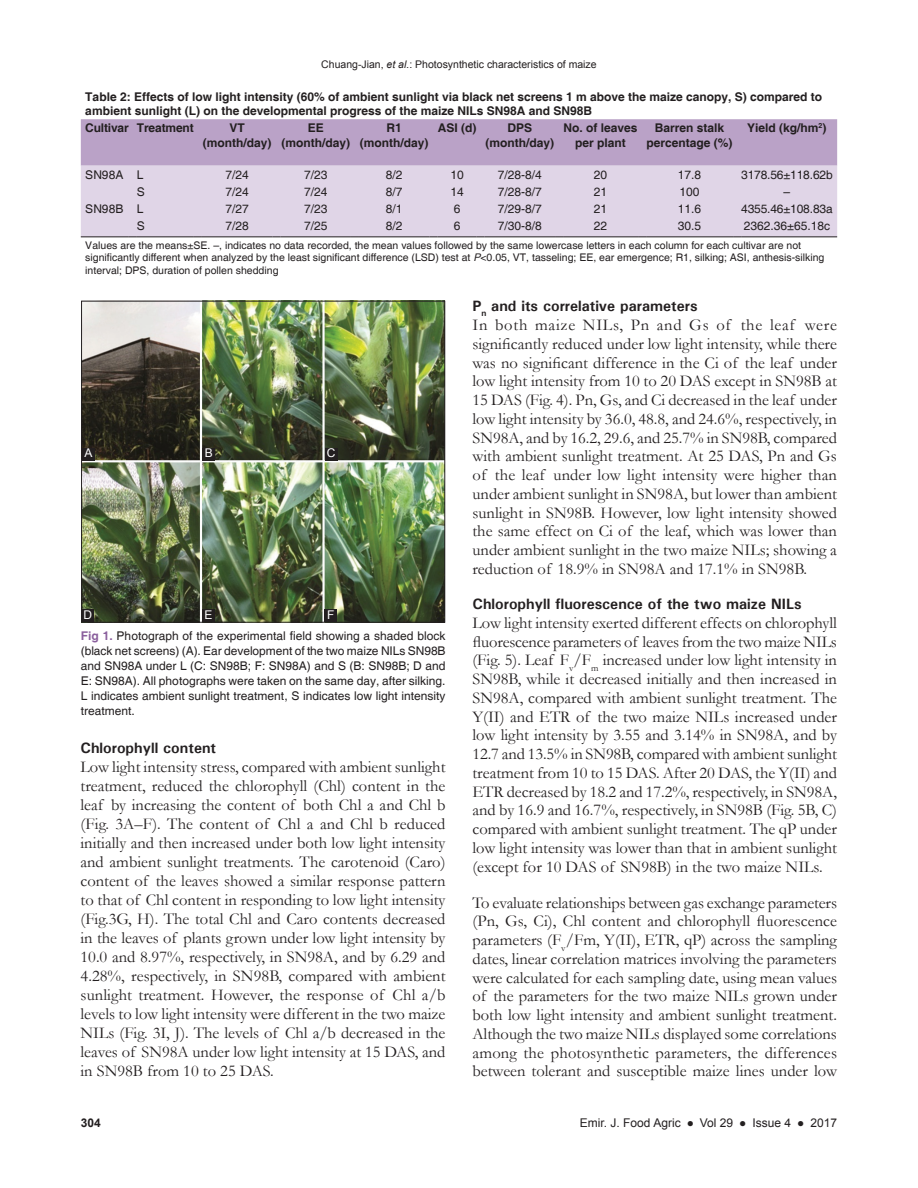
<style>
.page{position:relative;width:918px;height:1188px;background:#fff}
.page>*{position:absolute;margin:0;border:0;box-sizing:border-box;transform-origin:0 0}
.TX{font:16.5px/18.8px "Garamond";color:#231f20;text-align:justify}
.t1{font:700 15px "Univers";color:#231f20}
.FGC{font:12px/15px "Helvetica";color:#231f20;text-align:justify}
.TT{font:700 12px/14.4px "Helvetica";color:#231f20}
.TCH{font:700 12px/14.4px "Helvetica";color:#231f20;text-align:center}
.TB{font:12px "Helvetica";color:#231f20}
.TBL{font:12px "Helvetica";color:#231f20}
.t2{font:12px "Arial";color:#231f20}
.LABEL{font:12px "Arial";color:#fff}
.t3{font:700 12px "Arial";color:#231f20}
.TFN{font:10.5px/12.6px "Helvetica";color:#231f20}
.t4{font:10.5px "Arial";color:#231f20}
.s1{font-style:italic}
.s2{font-weight:700;color:#8a5f9d}
</style>
<div class="page">
<div style="left:81px;top:119px;width:756px;height:47px;background:#baa2c7"></div>
<div style="left:81px;top:166px;width:756px;height:70px;background:#e0d5e7"></div>
<hr style="left:81px;top:236px;width:48px;height:1px;background:#231f20">
<hr style="left:137px;top:236px;width:57px;height:1px;background:#231f20">
<hr style="left:202px;top:236px;width:70px;height:1px;background:#231f20">
<hr style="left:280px;top:236px;width:71px;height:1px;background:#231f20">
<hr style="left:359px;top:236px;width:70px;height:1px;background:#231f20">
<hr style="left:438px;top:236px;width:39px;height:1px;background:#231f20">
<hr style="left:485px;top:236px;width:70px;height:1px;background:#231f20">
<hr style="left:563px;top:236px;width:75px;height:1px;background:#231f20">
<hr style="left:646px;top:236px;width:87px;height:1px;background:#231f20">
<hr style="left:741px;top:236px;width:96px;height:1px;background:#231f20">
<img style="left:83px;top:303px;width:360px;height:317px">
<div style="left:81px;top:301px;width:364px;height:321px;border:1px solid #231f20"></div>
<div style="left:82px;top:448px;width:13px;height:13px;background:#231f20"></div>
<div style="left:82px;top:609px;width:12px;height:13px;background:#231f20"></div>
<div style="left:202px;top:448px;width:13px;height:13px;background:#231f20"></div>
<div style="left:202px;top:609px;width:13px;height:13px;background:#231f20"></div>
<div style="left:325px;top:448px;width:13px;height:13px;background:#231f20"></div>
<div style="left:325px;top:609px;width:12px;height:13px;background:#231f20"></div>
<p class="t4" style="left:321px;top:57px;width:277px">Chuang-Jian, <span class="s1">et al.</span>: Photosynthetic characteristics of maize</p>
<p class="TT" style="left:85px;top:90px;width:738px">Table 2: Effects of low light intensity (60% of ambient sunlight via black net screens 1 m above the maize canopy, S) compared to ambient sunlight (L) on the developmental progress of the maize NILs SN98A and SN98B</p>
<p class="TCH" style="left:85px;top:121px;width:45px">Cultivar</p>
<p class="TCH" style="left:137px;top:121px;width:58px">Treatment</p>
<p class="TCH" style="left:203px;top:121px;width:70px">VT (month/day)</p>
<p class="TCH" style="left:281px;top:121px;width:70px">EE (month/day)</p>
<p class="TCH" style="left:360px;top:121px;width:70px">R1 (month/day)</p>
<p class="TCH" style="left:438px;top:121px;width:40px">ASI (d)</p>
<p class="TCH" style="left:485px;top:121px;width:70px">DPS (month/day)</p>
<p class="TCH" style="left:564px;top:121px;width:76px">No. of leaves</p>
<p class="TCH" style="left:647px;top:121px;width:88px">Barren stalk percentage (%)</p>
<p class="TCH" style="left:747px;top:121px;width:81px">Yield (kg/hm<sup>2</sup>)</p>
<p class="TCH" style="left:575px;top:136px;width:52px">per plant</p>
<p class="TB" style="left:85px;top:167px;width:40px">SN98A</p>
<p class="TB" style="left:137px;top:167px;width:8px">L</p>
<p class="TB" style="left:225px;top:167px;width:25px">7/24</p>
<p class="TB" style="left:304px;top:167px;width:25px">7/23</p>
<p class="TB" style="left:386px;top:167px;width:18px">8/2</p>
<p class="TB" style="left:450px;top:167px;width:15px">10</p>
<p class="TB" style="left:498px;top:167px;width:46px">7/28‑8/4</p>
<p class="TB" style="left:594px;top:167px;width:15px">20</p>
<p class="TB" style="left:678px;top:167px;width:25px">17.8</p>
<p class="TB" style="left:741px;top:167px;width:93px">3178.56±118.62b</p>
<p class="TB" style="left:137px;top:185px;width:10px">S</p>
<p class="TB" style="left:225px;top:185px;width:25px">7/24</p>
<p class="TB" style="left:304px;top:185px;width:25px">7/24</p>
<p class="TB" style="left:386px;top:185px;width:18px">8/7</p>
<p class="TB" style="left:450px;top:185px;width:15px">14</p>
<p class="TB" style="left:498px;top:185px;width:46px">7/28‑8/7</p>
<p class="TB" style="left:594px;top:185px;width:15px">21</p>
<p class="TB" style="left:680px;top:185px;width:22px">100</p>
<p class="TB" style="left:784px;top:185px;width:8px">–</p>
<p class="TB" style="left:85px;top:202px;width:40px">SN98B</p>
<p class="TB" style="left:137px;top:202px;width:8px">L</p>
<p class="TB" style="left:225px;top:202px;width:25px">7/27</p>
<p class="TB" style="left:304px;top:202px;width:25px">7/23</p>
<p class="TB" style="left:386px;top:202px;width:18px">8/1</p>
<p class="TB" style="left:454px;top:202px;width:8px">6</p>
<p class="TB" style="left:498px;top:202px;width:46px">7/29‑8/7</p>
<p class="TB" style="left:594px;top:202px;width:15px">21</p>
<p class="TB" style="left:678px;top:202px;width:25px">11.6</p>
<p class="TB" style="left:741px;top:202px;width:93px">4355.46±108.83a</p>
<p class="TBL" style="left:137px;top:219px;width:10px">S</p>
<p class="TBL" style="left:225px;top:219px;width:25px">7/28</p>
<p class="TBL" style="left:304px;top:219px;width:25px">7/25</p>
<p class="TBL" style="left:386px;top:219px;width:18px">8/2</p>
<p class="TBL" style="left:454px;top:219px;width:8px">6</p>
<p class="TBL" style="left:498px;top:219px;width:46px">7/30‑8/8</p>
<p class="TBL" style="left:594px;top:219px;width:15px">22</p>
<p class="TBL" style="left:678px;top:219px;width:25px">30.5</p>
<p class="TBL" style="left:744px;top:219px;width:88px">2362.36±65.18c</p>
<p class="TFN" style="left:85px;top:239px;width:741px">Values are the means±SE. –, indicates no data recorded, the mean values followed by the same lowercase letters in each column for each cultivar are not significantly different when analyzed by the least significant difference (LSD) test at <span class="s1">P</span>&lt;0.05, VT, tasseling; EE, ear emergence; R1, silking; ASI, anthesis‑silking interval; DPS, duration of pollen shedding</p>
<p class="LABEL" style="left:84px;top:445px;width:10px">A</p>
<p class="LABEL" style="left:84px;top:607px;width:10px">D</p>
<p class="LABEL" style="left:205px;top:445px;width:10px">B</p>
<p class="LABEL" style="left:205px;top:607px;width:10px">E</p>
<p class="LABEL" style="left:327px;top:445px;width:10px">C</p>
<p class="LABEL" style="left:327px;top:607px;width:9px">F</p>
<p class="FGC" style="left:81px;top:629px;width:366px"><span class="s2">Fig 1.</span> Photograph of the experimental field showing a shaded block (black net screens) (A). Ear development of the two maize NILs SN98B and SN98A under L (C: SN98B; F: SN98A) and S (B: SN98B; D and E: SN98A). All photographs were taken on the same day, after silking.<br>L indicates ambient sunlight treatment, S indicates low light intensity treatment.</p>
<h2 class="t1" style="left:81px;top:738px;width:137px">Chlorophyll content</h2>
<p class="TX" style="left:81px;top:756px;width:367px">Low light intensity stress, compared with ambient sunlight treatment, reduced the chlorophyll (Chl) content in the leaf by increasing the content of both Chl a and Chl b (Fig. 3A–F). The content of Chl a and Chl b reduced initially and then increased under both low light intensity and ambient sunlight treatments. The carotenoid (Caro) content of the leaves showed a similar response pattern to that of Chl content in responding to low light intensity (Fig.3G, H). The total Chl and Caro contents decreased in the leaves of plants grown under low light intensity by 10.0 and 8.97%, respectively, in SN98A, and by 6.29 and 4.28%, respectively, in SN98B, compared with ambient sunlight treatment. However, the response of Chl a/b levels to low light intensity were different in the two maize NILs (Fig. 3I, J). The levels of Chl a/b decreased in the leaves of SN98A under low light intensity at 15 DAS, and in SN98B from 10 to 25 DAS.</p>
<h2 class="t1" style="left:472px;top:297px;width:227px">P<sub>n</sub> and its correlative parameters</h2>
<p class="TX" style="left:472px;top:315px;width:366px">In both maize NILs, Pn and Gs of the leaf were significantly reduced under low light intensity, while there was no significant difference in the Ci of the leaf under low light intensity from 10 to 20 DAS except in SN98B at 15 DAS (Fig. 4). Pn, Gs, and Ci decreased in the leaf under low light intensity by 36.0, 48.8, and 24.6%, respectively, in SN98A, and by 16.2, 29.6, and 25.7% in SN98B, compared with ambient sunlight treatment. At 25 DAS, Pn and Gs of the leaf under low light intensity were higher than under ambient sunlight in SN98A, but lower than ambient sunlight in SN98B. However, low light intensity showed the same effect on Ci of the leaf, which was lower than under ambient sunlight in the two maize NILs; showing a reduction of 18.9% in SN98A and 17.1% in SN98B.</p>
<h2 class="t1" style="left:472px;top:594px;width:331px">Chlorophyll fluorescence of the two maize NILs</h2>
<p class="TX" style="left:472px;top:613px;width:366px">Low light intensity exerted different effects on chlorophyll fluorescence parameters of leaves from the two maize NILs (Fig. 5). Leaf F<sub>v</sub>/F<sub>m</sub> increased under low light intensity in SN98B, while it decreased initially and then increased in SN98A, compared with ambient sunlight treatment. The Y(II) and ETR of the two maize NILs increased under low light intensity by 3.55 and 3.14% in SN98A, and by 12.7 and 13.5% in SN98B, compared with ambient sunlight treatment from 10 to 15 DAS. After 20 DAS, the Y(II) and ETR decreased by 18.2 and 17.2%, respectively, in SN98A, and by 16.9 and 16.7%, respectively, in SN98B (Fig. 5B, C) compared with ambient sunlight treatment. The qP under low light intensity was lower than that in ambient sunlight (except for 10 DAS of SN98B) in the two maize NILs.</p>
<p class="TX" style="left:472px;top:893px;width:366px">To evaluate relationships between gas exchange parameters (Pn, Gs, Ci), Chl content and chlorophyll fluorescence parameters (F<sub>v</sub>/Fm, Y(II), ETR, qP) across the sampling dates, linear correlation matrices involving the parameters were calculated for each sampling date, using mean values of the parameters for the two maize NILs grown under both low light intensity and ambient sunlight treatment.<br>Although the two maize NILs displayed some correlations among the photosynthetic parameters, the differences between tolerant and susceptible maize lines under low</p>
<p class="t3" style="left:81px;top:1115px;width:22px">304</p>
<p class="t2" style="left:580px;top:1115px;width:259px">Emir. J. Food Agric ● Vol 29 ● Issue 4 ● 2017</p>
</div>
